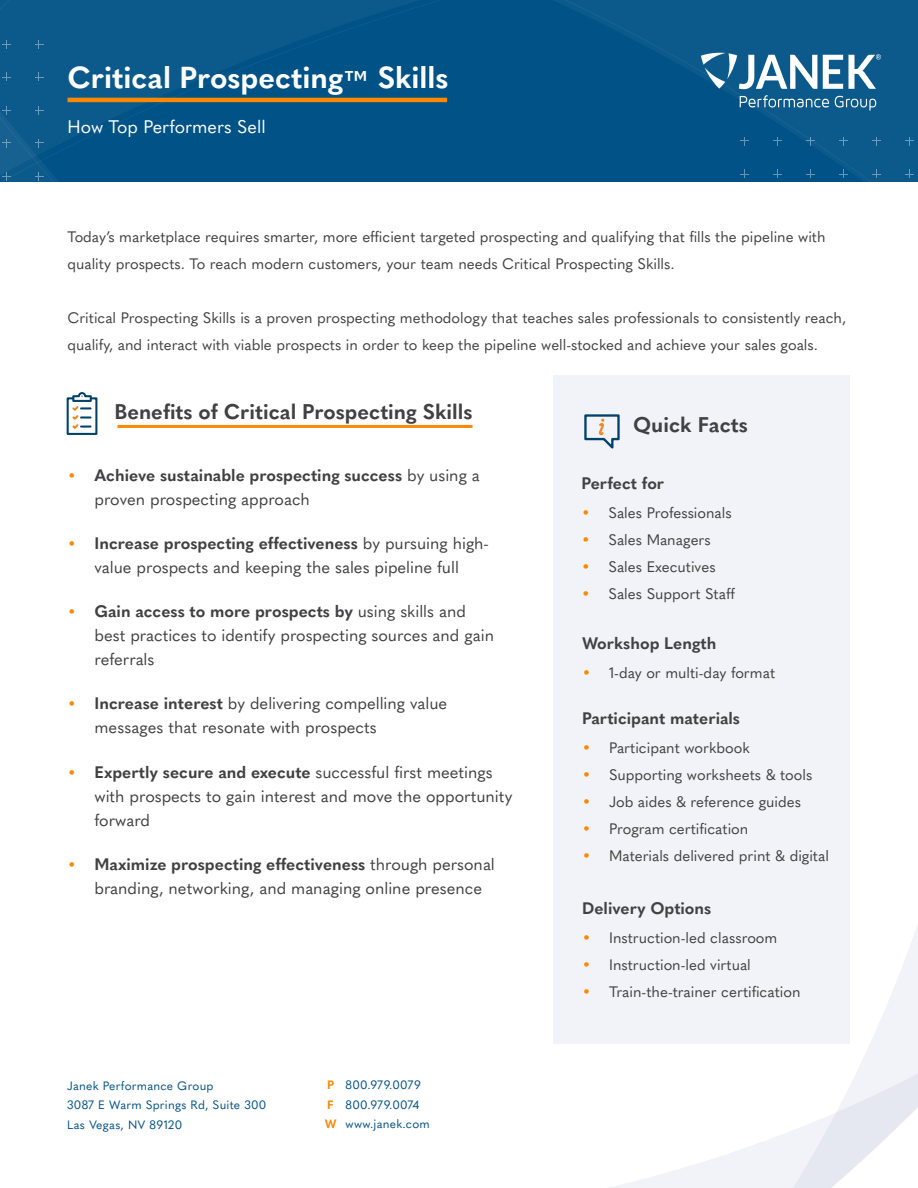
<style>
.page{position:relative;width:918px;height:1188px;background:#fff}
.page>*{position:absolute;margin:0;border:0;box-sizing:border-box;transform-origin:0 0}
.t1{font:700 30px "Quasimoda";color:#fff}
.t2{font:700 21px "Quasimoda";color:#414143}
.t3{font:18px "Quasimoda";color:#fff}
.t4{font:16.5px/24px "Quasimoda";color:#414143}
.Intro_Paragraph{font:700 16.5px/24px "Quasimoda";color:#414143}
.t5{font:15px/27px "Quasimoda";color:#414143}
.t6{font:12px/19.5px "Quasimoda";letter-spacing:.02em;color:#005187}
.t7{font:700 12px/19.5px "Quasimoda";color:#fa8900}
.s1{font-size:24px}
.s2{font-weight:400;font-size:15px;color:#fa8900}
.s3{font-weight:400}
.s4{font-size:15px;color:#fa8900}
.s5{font-weight:700}
.s6{color:#fa8900}
</style>
<div class="page">
<svg style="left:553px;top:1034px;width:194px;height:154px"></svg>
<svg style="left:747px;top:925px;width:171px;height:263px"></svg>
<div style="left:554px;top:375px;width:296px;height:668px;background:#f2f3f8"></div>
<svg style="left:0;top:0;width:286px;height:181px;background:#08578a"></svg>
<svg style="left:286px;top:0;width:632px;height:181px;background:#035488"></svg>
<hr style="left:68px;top:98px;width:379px;height:4px;background:#fa8900">
<svg style="left:35px;top:40px;width:8px;height:9px"></svg>
<svg style="left:35px;top:73px;width:8px;height:8px"></svg>
<svg style="left:2px;top:40px;width:8px;height:9px"></svg>
<svg style="left:2px;top:73px;width:8px;height:8px"></svg>
<svg style="left:0;top:94px;width:207px;height:87px;background:#0e5784"></svg>
<svg style="left:905px;top:137px;width:9px;height:8px"></svg>
<svg style="left:905px;top:170px;width:9px;height:8px"></svg>
<svg style="left:872px;top:137px;width:8px;height:8px"></svg>
<svg style="left:872px;top:170px;width:8px;height:8px"></svg>
<svg style="left:840px;top:137px;width:8px;height:8px"></svg>
<svg style="left:840px;top:170px;width:8px;height:8px"></svg>
<svg style="left:807px;top:137px;width:8px;height:8px"></svg>
<svg style="left:807px;top:170px;width:8px;height:8px"></svg>
<svg style="left:773px;top:137px;width:9px;height:8px"></svg>
<svg style="left:773px;top:170px;width:9px;height:8px"></svg>
<svg style="left:740px;top:137px;width:8px;height:8px"></svg>
<svg style="left:740px;top:170px;width:8px;height:8px"></svg>
<svg style="left:701px;top:53px;width:116px;height:36px"></svg>
<svg style="left:740px;top:95px;width:89px;height:12px"></svg>
<svg style="left:835px;top:96px;width:41px;height:15px"></svg>
<svg style="left:823px;top:54px;width:58px;height:35px"></svg>
<hr style="left:117px;top:425px;width:356px;height:3px;background:#fa8900">
<svg style="left:66px;top:392px;width:32px;height:43px"></svg>
<svg style="left:584px;top:414px;width:36px;height:35px"></svg>
<h1 class="t1" style="left:68px;top:55px;width:383px">Critical Prospecting<span class="s1">™</span> Skills</h1>
<p class="t3" style="left:68px;top:113px;width:200px">How Top Performers Sell</p>
<p class="t5" style="left:68px;top:222px;width:760px">Today’s marketplace requires smarter, more efficient targeted prospecting and qualifying that fills the pipeline with quality prospects. To reach modern customers, your team needs Critical Prospecting Skills.</p>
<p class="t5" style="left:68px;top:303px;width:780px">Critical Prospecting Skills is a proven prospecting methodology that teaches sales professionals to consistently reach, qualify, and interact with viable prospects in order to keep the pipeline well-stocked and achieve your sales goals.</p>
<p class="t2" style="left:114px;top:396px;width:360px">Benefits of Critical Prospecting Skills</p>
<p class="Intro_Paragraph" style="left:94px;top:462px;width:387px;text-indent:-27px"><span class="s2">•</span> Achieve sustainable prospecting success <span class="s3">by using a proven prospecting approach</span></p>
<p class="t4" style="left:68px;top:530px;width:423px;text-align:center"><span class="s4">•</span> <span class="s5">Increase prospecting effectiveness</span> by pursuing high&shy;value prospects and keeping the sales pipeline full</p>
<p class="t4" style="left:94px;top:598px;width:401px;text-indent:-27px"><span class="s4">•</span> <span class="s5">Gain access to more prospects by</span> using skills and best practices to identify prospecting sources and gain referrals</p>
<p class="t4" style="left:94px;top:690px;width:354px;text-indent:-27px"><span class="s4">•</span> <span class="s5">Increase interest</span> by delivering compelling value messages that resonate with prospects</p>
<p class="t4" style="left:94px;top:759px;width:420px;text-indent:-27px"><span class="s4">•</span> <span class="s5">Expertly secure and execute</span> successful first meetings with prospects to gain interest and move the opportunity forward</p>
<p class="t4" style="left:94px;top:851px;width:402px;text-indent:-27px"><span class="s4">•</span> <span class="s5">Maximize prospecting effectiveness</span> through personal branding, networking, and managing online presence</p>
<p class="t6" style="left:67px;top:1075px;width:201px">Janek Performance Group<br>3087 E Warm Springs Rd, Suite 300<br>Las Vegas, NV 89120</p>
<p class="t7" style="left:325px;top:1075px;width:13px">P<br>F<br>W</p>
<p class="t6" style="left:346px;top:1075px;width:86px">800.979.0079<br>800.979.0074 www.janek.com</p>
<p class="t2" style="left:633px;top:409px;width:116px">Quick Facts</p>
<p class="Intro_Paragraph" style="left:581px;top:470px;width:84px">Perfect for</p>
<p class="t5" style="left:581px;top:498px;width:152px"><span class="s6">•</span> Sales Professionals</p>
<p class="t5" style="left:581px;top:525px;width:131px"><span class="s6">•</span> Sales Managers</p>
<p class="t5" style="left:581px;top:552px;width:136px"><span class="s6">•</span> Sales Executives</p>
<p class="t5" style="left:581px;top:579px;width:155px"><span class="s6">•</span> Sales Support Staff</p>
<p class="Intro_Paragraph" style="left:582px;top:630px;width:136px">Workshop Length</p>
<p class="t5" style="left:582px;top:658px;width:195px"><span class="s6">•</span> 1-day or multi-day format</p>
<p class="Intro_Paragraph" style="left:582px;top:705px;width:160px">Participant materials</p>
<p class="t5" style="left:582px;top:733px;width:169px"><span class="s6">•</span> Participant workbook</p>
<p class="t5" style="left:582px;top:760px;width:232px"><span class="s6">•</span> Supporting worksheets &amp; tools</p>
<p class="t5" style="left:582px;top:787px;width:221px"><span class="s6">•</span> Job aides &amp; reference guides</p>
<p class="t5" style="left:582px;top:814px;width:168px"><span class="s6">•</span> Program certification</p>
<p class="t5" style="left:582px;top:841px;width:249px"><span class="s6">•</span> Materials delivered print &amp; digital</p>
<p class="Intro_Paragraph" style="left:582px;top:895px;width:131px">Delivery Options</p>
<p class="t5" style="left:582px;top:923px;width:197px"><span class="s6">•</span> Instruction-led classroom</p>
<p class="t5" style="left:582px;top:950px;width:170px"><span class="s6">•</span> Instruction-led virtual</p>
<p class="t5" style="left:582px;top:977px;width:220px"><span class="s6">•</span> Train-the-trainer certification</p>
</div>
